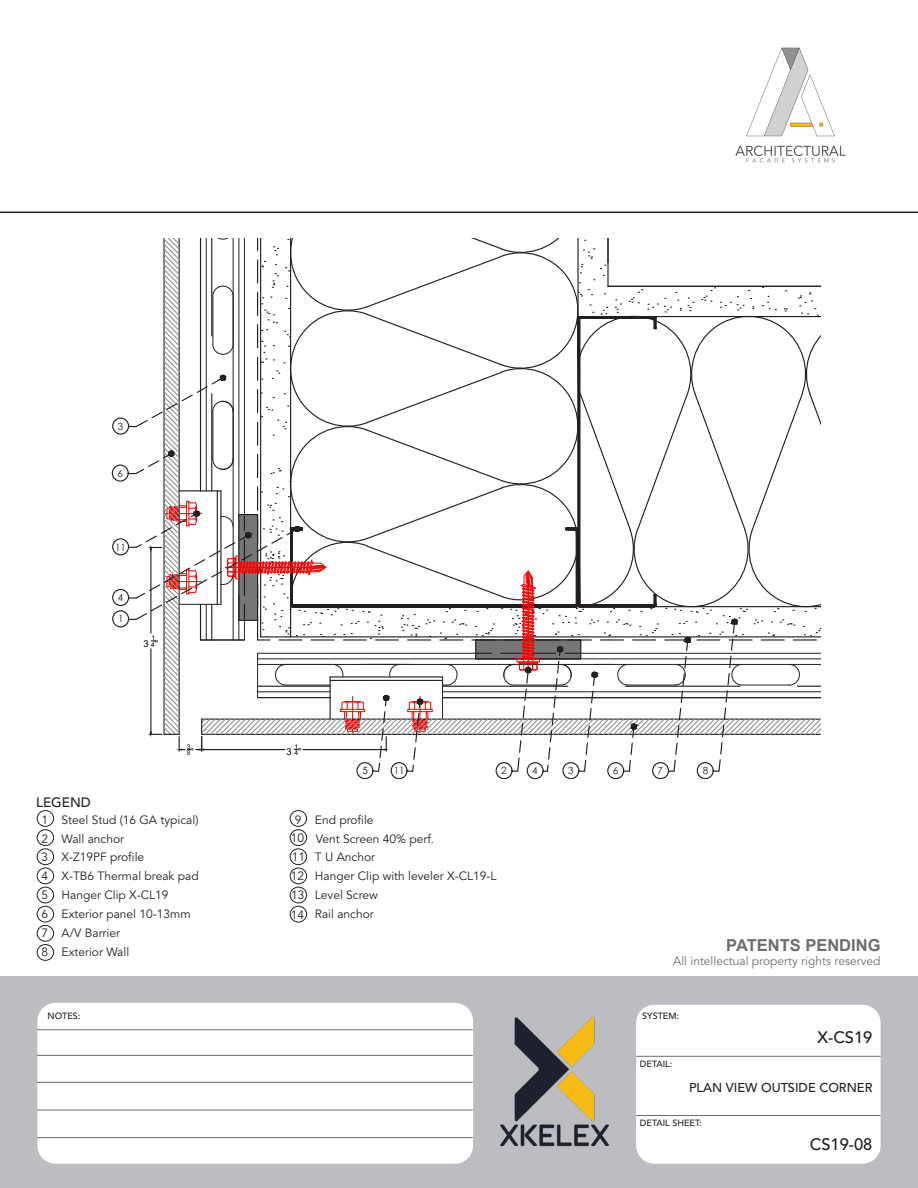
<style>
.page{position:relative;width:918px;height:1188px;background:#fff}
.page>*{position:absolute;margin:0;border:0;box-sizing:border-box;transform-origin:0 0}
.t1{font:700 16.5px "Arial";color:#6c6d70}
.t2{font:500 16.5px "Avenir LT Std";color:#231f20}
.t3{font:500 13.5px "Avenir LT Std";color:#231f20}
.t4{font:500 12.75px "Avenir LT Std";color:#231f20}
.t5{font:12px/18.9px "Avenir LT Std";color:#231f20}
.t6{font:12px "Avenir LT Std";color:#6c6d70}
.t7{font:9.9px "Century Gothic";color:#231f20}
.t8{font:9.9px "Century Gothic";color:#000}
.t9{font:9.45px "Arial";color:#000}
.t10{font:500 9px "Avenir LT Std";color:#231f20}
.t11{font:6.6px/6.3px "Arial";color:#000}
.s1{font-size:9.45px}
.s2{color:#231f20}
.s3{font-size:9.45px;color:#231f20}
</style>
<div class="page">
<div style="left:0;top:977px;width:918px;height:211px;background:#bcbdc0"></div>
<div style="left:37px;top:1003px;width:844px;height:161px;background:#fff"></div>
<hr style="left:0;top:212px;width:918px;height:1px;background:#231f20">
<img style="left:735px;top:47px;width:111px;height:116px">
<img style="left:474px;top:1003px;width:161px;height:159px">
<hr style="left:636px;top:1056px;width:245px;height:1px;background:#6c6d70">
<hr style="left:636px;top:1115px;width:245px;height:1px;background:#6c6d70">
<hr style="left:37px;top:1029px;width:436px;height:1px;background:#6c6d70">
<hr style="left:37px;top:1055px;width:436px;height:1px;background:#6c6d70">
<hr style="left:37px;top:1082px;width:436px;height:1px;background:#6c6d70">
<hr style="left:37px;top:1110px;width:436px;height:1px;background:#6c6d70">
<hr style="left:37px;top:1137px;width:436px;height:1px;background:#6c6d70">
<div style="left:356px;top:762px;width:17px;height:17px;border:1px solid #231f20;border-radius:50%"></div>
<div style="left:391px;top:762px;width:17px;height:17px;border:1px solid #231f20;border-radius:50%"></div>
<div style="left:496px;top:762px;width:17px;height:17px;border:1px solid #231f20;border-radius:50%"></div>
<div style="left:527px;top:762px;width:17px;height:17px;border:1px solid #231f20;border-radius:50%"></div>
<div style="left:607px;top:762px;width:17px;height:17px;border:1px solid #231f20;border-radius:50%"></div>
<div style="left:652px;top:762px;width:17px;height:17px;border:1px solid #231f20;border-radius:50%"></div>
<div style="left:697px;top:762px;width:17px;height:17px;border:1px solid #231f20;border-radius:50%"></div>
<div style="left:562px;top:762px;width:17px;height:17px;border:1px solid #231f20;border-radius:50%"></div>
<div style="left:112px;top:610px;width:17px;height:17px;border:1px solid #231f20;border-radius:50%"></div>
<div style="left:112px;top:589px;width:17px;height:17px;border:1px solid #231f20;border-radius:50%"></div>
<div style="left:112px;top:418px;width:17px;height:17px;border:1px solid #231f20;border-radius:50%"></div>
<div style="left:112px;top:465px;width:17px;height:17px;border:1px solid #231f20;border-radius:50%"></div>
<div style="left:112px;top:538px;width:17px;height:17px;border:1px solid #231f20;border-radius:50%"></div>
<svg style="left:128px;top:239px;width:693px;height:533px"></svg>
<div style="left:37px;top:810px;width:17px;height:17px;border:1px solid #231f20;border-radius:50%"></div>
<div style="left:37px;top:829px;width:17px;height:17px;border:1px solid #231f20;border-radius:50%"></div>
<div style="left:37px;top:848px;width:17px;height:17px;border:1px solid #231f20;border-radius:50%"></div>
<div style="left:37px;top:868px;width:17px;height:16px;border:1px solid #231f20;border-radius:50%"></div>
<div style="left:37px;top:887px;width:17px;height:16px;border:1px solid #231f20;border-radius:50%"></div>
<div style="left:37px;top:906px;width:17px;height:16px;border:1px solid #231f20;border-radius:50%"></div>
<div style="left:290px;top:810px;width:17px;height:17px;border:1px solid #231f20;border-radius:50%"></div>
<div style="left:290px;top:829px;width:17px;height:17px;border:1px solid #231f20;border-radius:50%"></div>
<div style="left:290px;top:848px;width:17px;height:17px;border:1px solid #231f20;border-radius:50%"></div>
<div style="left:290px;top:868px;width:17px;height:16px;border:1px solid #231f20;border-radius:50%"></div>
<div style="left:290px;top:887px;width:17px;height:16px;border:1px solid #231f20;border-radius:50%"></div>
<div style="left:37px;top:925px;width:17px;height:17px;border:1px solid #231f20;border-radius:50%"></div>
<div style="left:37px;top:944px;width:17px;height:17px;border:1px solid #231f20;border-radius:50%"></div>
<div style="left:290px;top:906px;width:17px;height:16px;border:1px solid #231f20;border-radius:50%"></div>
<p class="t7" style="left:118px;top:419px;width:7px">3</p>
<p class="t7" style="left:117px;top:466px;width:7px">6</p>
<p class="t7" style="left:115px;top:540px;width:12px">11</p>
<p class="t7" style="left:118px;top:591px;width:7px">4</p>
<p class="t7" style="left:118px;top:612px;width:7px">1</p>
<p class="t9" style="left:144px;top:637px;width:7px">3</p>
<p class="t11" style="left:151px;top:635px;width:8px">1<br>4<span class="s1">"</span></p>
<p class="t11" style="left:187px;top:743px;width:8px">3<br><span class="s2">8</span><span class="s3">"</span></p>
<p class="t9" style="left:287px;top:745px;width:7px">3</p>
<p class="t11" style="left:294px;top:743px;width:8px">1<br>4<span class="s1">"</span></p>
<p class="t8" style="left:362px;top:764px;width:7px">5</p>
<p class="t7" style="left:394px;top:764px;width:12px">11</p>
<p class="t7" style="left:501px;top:764px;width:7px">2</p>
<p class="t7" style="left:532px;top:764px;width:7px">4</p>
<p class="t7" style="left:568px;top:764px;width:7px">3</p>
<p class="t7" style="left:613px;top:764px;width:7px">6</p>
<p class="t7" style="left:658px;top:764px;width:7px">7</p>
<p class="t7" style="left:703px;top:764px;width:7px">8</p>
<p class="t3" style="left:36px;top:794px;width:56px">LEGEND</p>
<p class="t5" style="left:42px;top:810px;width:159px">1 Steel Stud (16 GA typical)<br>2 Wall anchor<br>3 X-Z19PF profile<br>4 X-TB6 Thermal break pad<br>5 Hanger Clip X-CL19<br>6 Exterior panel 10-13mm<br>7 A/V Barrier<br>8 Exterior Wall</p>
<p class="t5" style="left:315px;top:810px;width:183px;text-indent:-20px">9 End profile<br>Vent Screen 40% perf.<br>T U Anchor<br>Hanger Clip with leveler X-CL19-L<br>Level Screw<br>Rail anchor</p>
<p class="t5" style="left:291px;top:828px;width:16px;text-align:justify">10<br>11<br>12<br>13<br>14</p>
<h1 class="t1" style="left:726px;top:933px;width:156px">PATENTS PENDING</h1>
<p class="t6" style="left:673px;top:954px;width:209px">All intellectual property rights reserved</p>
<p class="t10" style="left:48px;top:1011px;width:34px">NOTES:</p>
<p class="t10" style="left:642px;top:1011px;width:38px">SYSTEM:</p>
<p class="t10" style="left:640px;top:1058px;width:34px">DETAIL:</p>
<p class="t2" style="left:817px;top:1028px;width:57px">X-CS19</p>
<p class="t4" style="left:689px;top:1080px;width:185px">PLAN VIEW OUTSIDE CORNER</p>
<p class="t10" style="left:640px;top:1117px;width:63px">DETAIL SHEET:</p>
<p class="t2" style="left:810px;top:1135px;width:64px">CS19-08</p>
</div>
